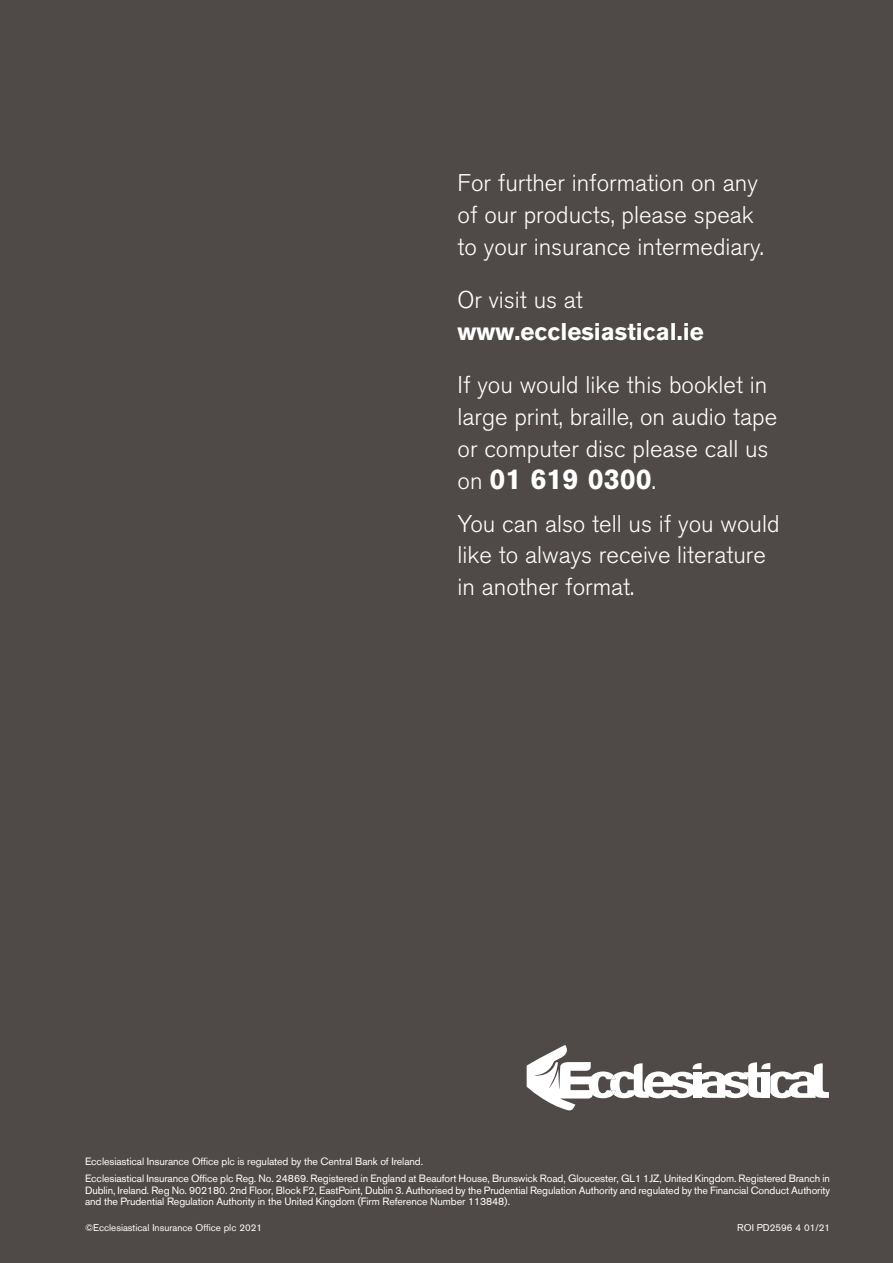
<style>
.page{position:relative;width:893px;height:1263px;background:#4f4a47}
.page>*{position:absolute;margin:0;border:0;box-sizing:border-box;transform-origin:0 0}
.t1{font:700 28.5px "Akzidenz Grotesk BQ";color:#fff}
.t2{font:300 24px/32px "Akzidenz Grotesk BQ";color:#fff}
.t3{font:700 24px "Akzidenz Grotesk BQ";color:#fff}
.t4{font:10.5px/17.7px "Akzidenz Grotesk BQ";letter-spacing:-.01em;color:#fff}
.t5{font:9.75px "Akzidenz Grotesk BQ";color:#fff}
.s1{font-weight:300;font-size:24px}
</style>
<div class="page">
<svg style="left:527px;top:1045px;width:302px;height:65px"></svg>
<h2 class="t2" style="left:458px;top:168px;width:308px">For further information on any of our products, please speak to your insurance intermediary.</h2>
<h2 class="t2" style="left:458px;top:285px;width:127px">Or visit us at</h2>
<h2 class="t3" style="left:458px;top:318px;width:248px">www.ecclesiastical.ie</h2>
<h2 class="t2" style="left:458px;top:370px;width:321px">If you would like this booklet in large print, braille, on audio tape or computer disc please call us</h2>
<h1 class="t1" style="left:458px;top:463px;width:200px"><span class="s1">on</span> 01 619 0300<span class="s1">.</span></h1>
<h2 class="t2" style="left:458px;top:508px;width:323px">You can also tell us if you would like to always receive literature in another format.</h2>
<p class="t4" style="left:85px;top:1152px;width:746px">Ecclesiastical Insurance Office plc is regulated by the Central Bank of Ireland.<br>Ecclesiastical Insurance Office plc Reg. No. 24869. Registered in England at Beaufort House, Brunswick Road, Gloucester, GL1 1JZ, United Kingdom. Registered Branch in</p>
<p class="t4" style="left:85px;top:1184px;width:746px;line-height:11.2px">Dublin, Ireland. Reg No. 902180. 2nd Floor, Block F2, EastPoint, Dublin 3. Authorised by the Prudential Regulation Authority and regulated by the Financial Conduct Authority and the Prudential Regulation Authority in the United Kingdom (Firm Reference Number 113848).</p>
<p class="t5" style="left:85px;top:1222px;width:179px">©Ecclesiastical Insurance Office plc 2021</p>
<p class="t5" style="left:737px;top:1222px;width:94px">ROI PD2596 4 01/21</p>
</div>
